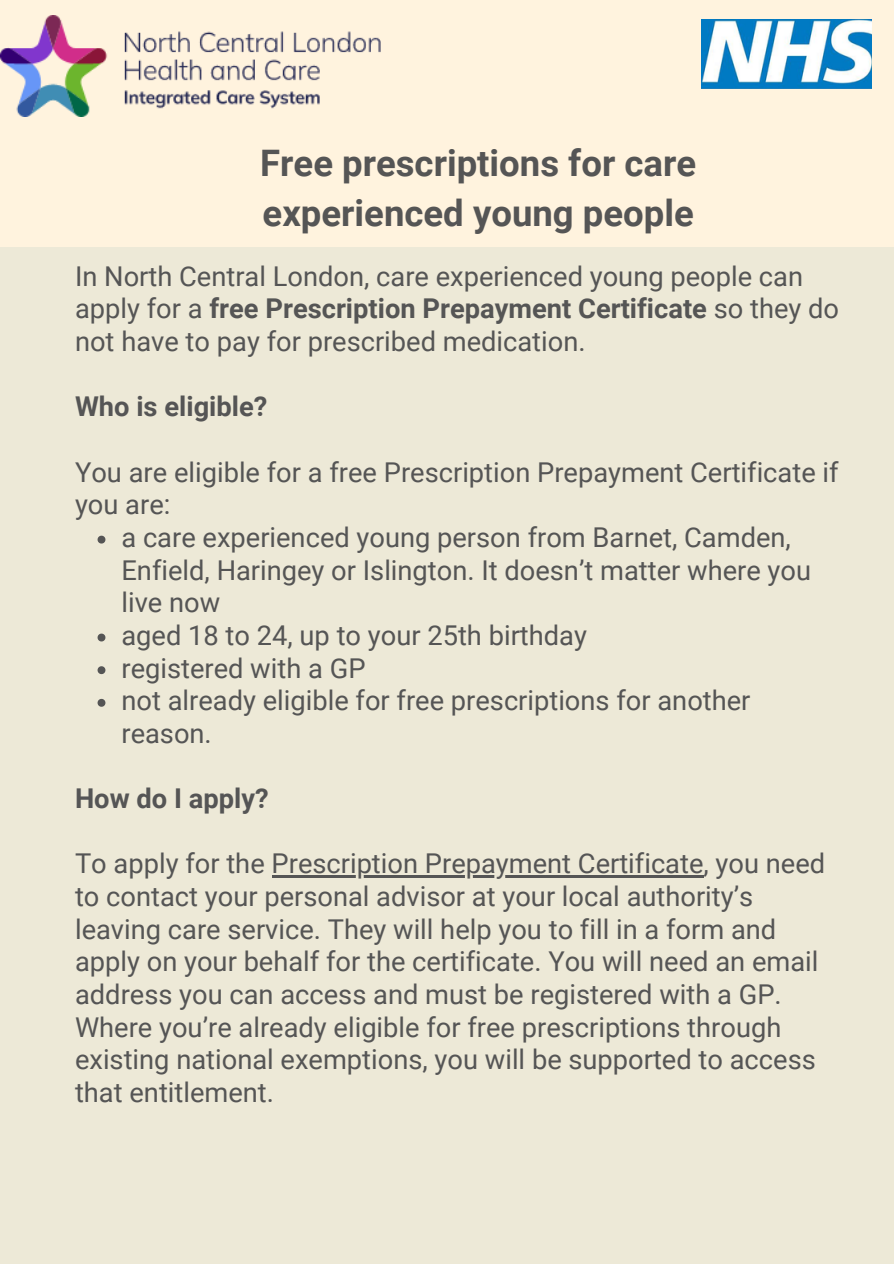
<style>
.page{position:relative;width:894px;height:1264px;background:#fff}
.page>*{position:absolute;margin:0;border:0;box-sizing:border-box;transform-origin:0 0}
.t1{font:700 36.45px/50.7px "Roboto";color:#555}
.t2{font:27.3px/32.7px "Roboto";color:#555}
.t3{font:700 27.3px "Roboto";color:#555}
.s1{font-weight:700}
</style>
<div class="page">
<div style="left:0;top:0;width:893px;height:1263px;background:#fff3de"></div>
<div style="left:0;top:247px;width:893px;height:1016px;background:#ede9d7"></div>
<img style="left:701px;top:19px;width:169px;height:70px">
<img style="left:0;top:16px;width:380px;height:101px">
<svg style="left:97px;top:535px;width:8px;height:8px"></svg>
<svg style="left:97px;top:633px;width:8px;height:8px"></svg>
<svg style="left:97px;top:666px;width:8px;height:8px"></svg>
<svg style="left:97px;top:699px;width:8px;height:7px"></svg>
<hr style="left:271px;top:875px;width:432px;height:2px;background:#555">
<h2 class="t1" style="left:260px;top:138px;width:437px">Free prescriptions for care experienced young people</h2>
<p class="t2" style="left:75px;top:260px;width:765px">In North Central London, care experienced young people can apply for a <span class="s1">free Prescription Prepayment Certificate</span> so they do not have to pay for prescribed medication.</p>
<p class="t3" style="left:75px;top:391px;width:194px">Who is eligible?</p>
<h1 class="t2" style="left:75px;top:456px;width:764px">You are eligible for a free Prescription Prepayment Certificate if you are:</h1>
<p class="t2" style="left:121px;top:521px;width:691px">a care experienced young person from Barnet, Camden,<br>Enfield, Haringey or Islington. It doesn’t matter where you live now</p>
<h2 class="t2" style="left:121px;top:619px;width:467px">aged 18 to 24, up to your 25th birthday</h2>
<p class="t2" style="left:121px;top:651px;width:245px">registered with a GP</p>
<p class="t2" style="left:121px;top:684px;width:630px">not already eligible for free prescriptions for another reason.</p>
<p class="t3" style="left:75px;top:782px;width:195px">How do I apply?</p>
<p class="t2" style="left:75px;top:847px;width:751px">To apply for the Prescription Prepayment Certificate, you need</p>
<p class="t2" style="left:75px;top:880px;width:744px">to contact your personal advisor at your local authority’s leaving care service. They will help you to fill in a form and apply on your behalf for the certificate. You will need an email address you can access and must be registered with a GP.<br>Where you’re already eligible for free prescriptions through existing national exemptions, you will be supported to access that entitlement.</p>
</div>
